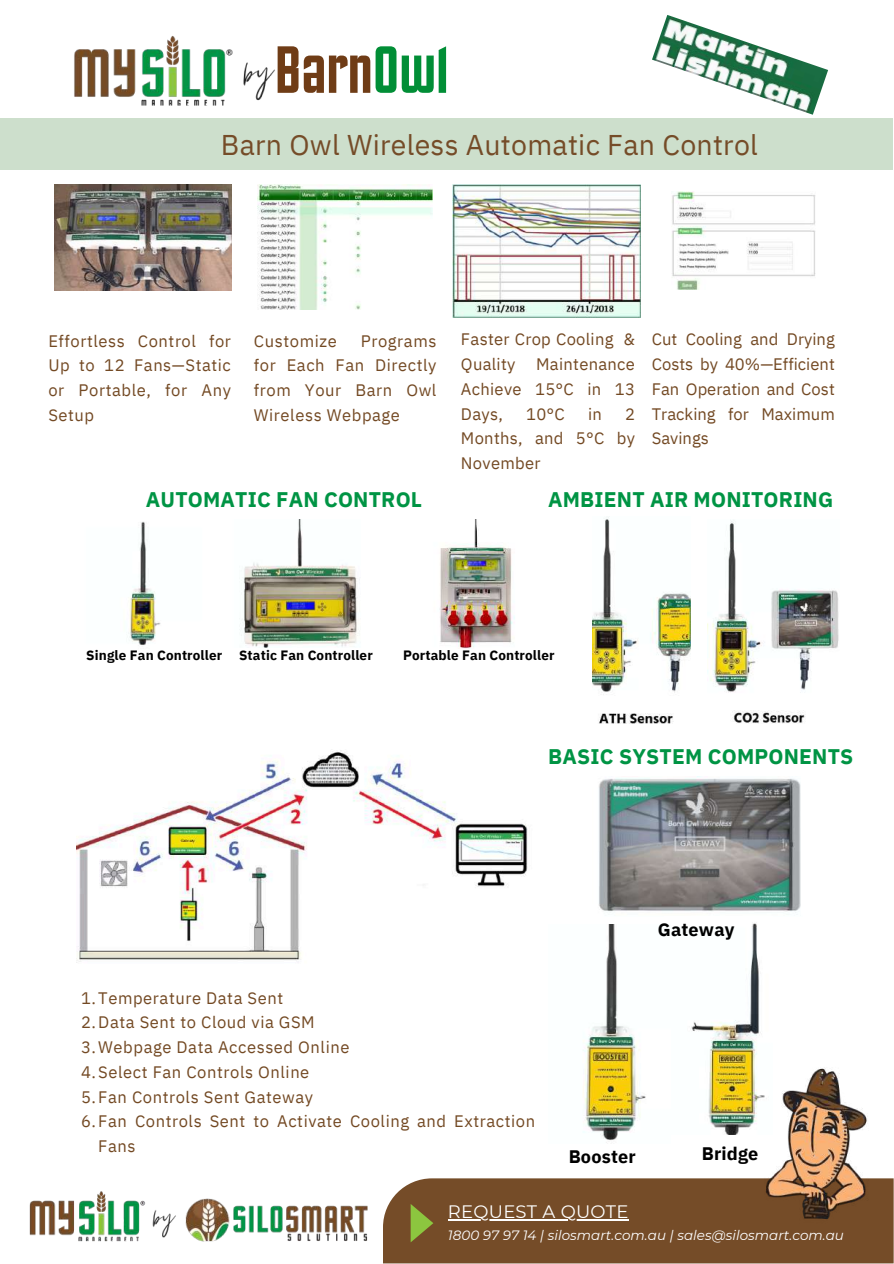
<style>
.page{position:relative;width:894px;height:1264px;background:#fff}
.page>*{position:absolute;margin:0;border:0;box-sizing:border-box;transform-origin:0 0}
.t1{font:67.05px "EXCELSIORSANS";color:#6f3c16}
.t2{font:28.5px "IBM Plex Sans";letter-spacing:.01em;color:#754c28}
.t3{font:700 21.15px "IBM Plex Sans";letter-spacing:.01em;color:#009444}
.t4{font:700 18.15px "IBM Plex Sans";letter-spacing:.01em;color:#000}
.t5{font:18px "Montserrat";letter-spacing:.015em;color:#fff}
.t6{font:16.65px/24.8px "IBM Plex Sans";letter-spacing:.035em;color:#734923;text-align:justify}
.t7{font:16.65px/24.8px "IBM Plex Sans";letter-spacing:.015em;color:#734923}
.t8{font:700 13.5px "IBM Plex Sans";letter-spacing:.01em;color:#000}
.t9{font:italic 13.5px "Montserrat";letter-spacing:.005em;color:#fff}
.s1{color:#018e36}
</style>
<div class="page">
<div style="left:0;top:119px;width:892px;height:51px;background:#cddfcc"></div>
<div style="left:383px;top:1178px;width:510px;height:85px;background:#754c28"></div>
<img style="left:29px;top:1191px;width:339px;height:51px">
<img style="left:74px;top:35px;width:201px;height:71px">
<img style="left:758px;top:1068px;width:114px;height:158px">
<img style="left:54px;top:184px;width:177px;height:106px">
<img style="left:257px;top:184px;width:176px;height:125px">
<img style="left:452px;top:184px;width:188px;height:133px">
<img style="left:671px;top:192px;width:144px;height:98px">
<img style="left:128px;top:521px;width:33px;height:124px">
<img style="left:240px;top:519px;width:120px;height:129px">
<img style="left:440px;top:519px;width:75px;height:129px">
<img style="left:592px;top:517px;width:98px;height:206px">
<img style="left:707px;top:521px;width:132px;height:202px">
<img style="left:599px;top:776px;width:202px;height:137px">
<img style="left:691px;top:923px;width:81px;height:211px">
<img style="left:583px;top:924px;width:63px;height:219px">
<hr style="left:447px;top:1219px;width:181px;height:1px;background:#fff">
<img style="left:76px;top:750px;width:452px;height:213px">
<img style="left:652px;top:15px;width:175px;height:100px">
<h1 class="t1" style="left:275px;top:42px;width:175px">Barn<span class="s1">Owl</span></h1>
<h2 class="t2" style="left:221px;top:126px;width:538px">Barn Owl Wireless Automatic Fan Control</h2>
<p class="t6" style="left:254px;top:328px;width:184px;text-indent:107px">Programs for Each Fan Directly from Your Barn Owl Wireless Webpage</p>
<p class="t7" style="left:461px;top:327px;width:175px">Faster Crop Cooling &amp;<br>Quality</p>
<p class="t6" style="left:48px;top:328px;width:184px">Effortless Control for Up to 12 Fans—Static or Portable, for Any Setup</p>
<p class="t6" style="left:254px;top:328px;width:84px">Customize</p>
<p class="t6" style="left:461px;top:351px;width:175px;text-indent:75px">Maintenance Achieve 15°C in 13<br>Days,</p>
<p class="t6" style="left:526px;top:401px;width:40px">10°C</p>
<p class="t6" style="left:588px;top:401px;width:15px">in</p>
<p class="t6" style="left:461px;top:401px;width:175px;text-indent:164px">2<br>Months, and 5°C by November</p>
<p class="t6" style="left:651px;top:327px;width:184px">Cut Cooling and Drying Costs by 40%—Efficient Fan Operation and Cost Tracking for Maximum Savings</p>
<p class="t3" style="left:146px;top:485px;width:278px">AUTOMATIC FAN CONTROL</p>
<p class="t3" style="left:548px;top:485px;width:286px">AMBIENT AIR MONITORING</p>
<p class="t8" style="left:86px;top:646px;width:288px">Single Fan Controller Static Fan Controller</p>
<p class="t8" style="left:403px;top:646px;width:153px">Portable Fan Controller</p>
<p class="t3" style="left:548px;top:742px;width:306px">BASIC SYSTEM COMPONENTS</p>
<p class="t6" style="left:81px;top:984px;width:204px">1.Temperature Data Sent</p>
<p class="t6" style="left:81px;top:1009px;width:235px">2.Data Sent to Cloud via GSM</p>
<p class="t6" style="left:81px;top:1034px;width:270px">3.Webpage Data Accessed Online</p>
<p class="t6" style="left:81px;top:1059px;width:230px">4.Select Fan Controls Online</p>
<p class="t6" style="left:81px;top:1083px;width:233px">5.Fan Controls Sent Gateway</p>
<p class="t6" style="left:81px;top:1108px;width:455px">6.Fan Controls Sent to Activate Cooling and Extraction</p>
<p class="t6" style="left:98px;top:1133px;width:39px">Fans</p>
<p class="t4" style="left:657px;top:917px;width:78px">Gateway</p>
<p class="t4" style="left:568px;top:1144px;width:68px">Booster</p>
<p class="t4" style="left:701px;top:1141px;width:58px">Bridge</p>
<p class="t5" style="left:447px;top:1200px;width:182px">REQUEST A QUOTE</p>
<p class="t9" style="left:447px;top:1226px;width:397px">1800 97 97 14 | silosmart.com.au | sales@silosmart.com.au</p>
</div>
